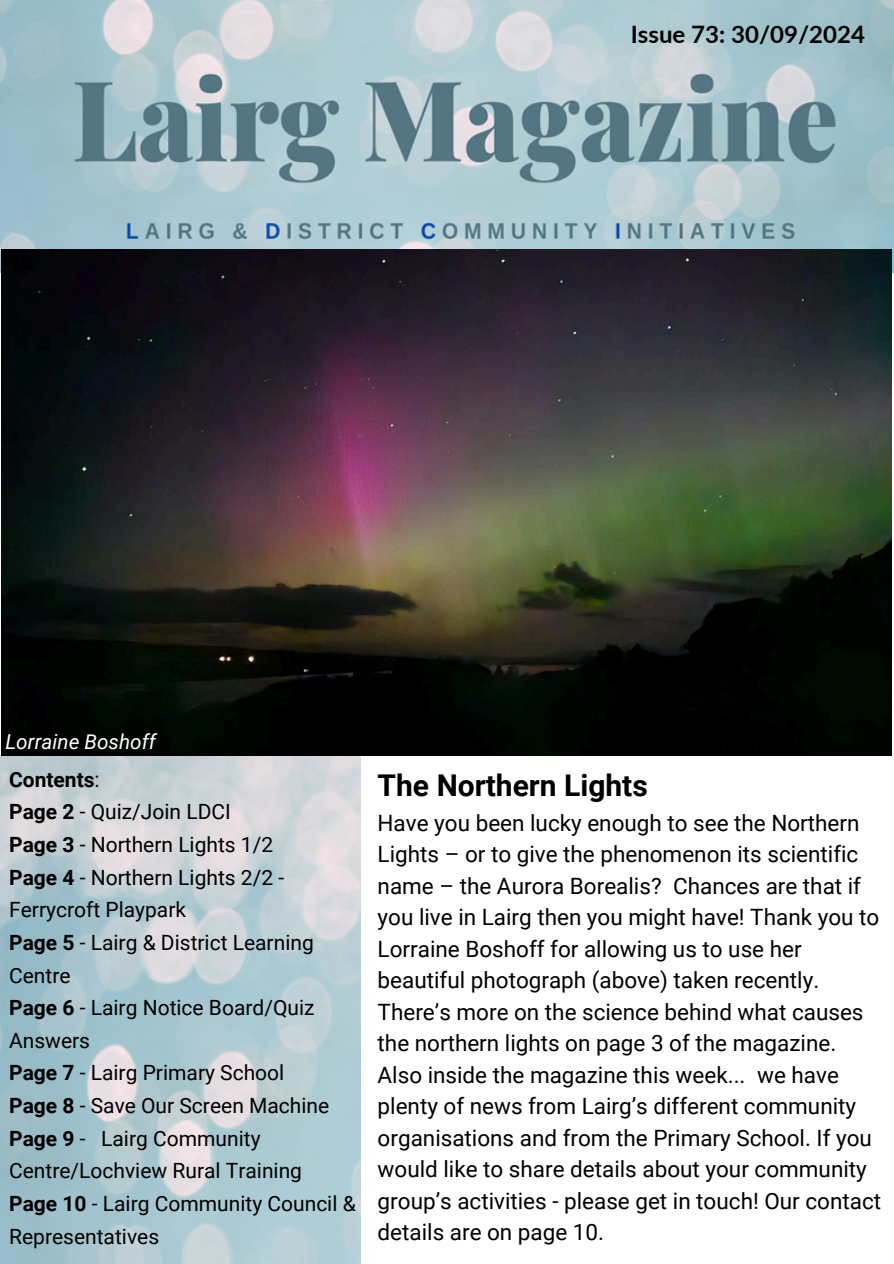
<style>
.page{position:relative;width:894px;height:1264px;background:#fff}
.page>*{position:absolute;margin:0;border:0;box-sizing:border-box;transform-origin:0 0}
.t1{font:700 30px "Roboto";color:#000}
.t2{font:700 24px "Lato";color:#000}
.t3{font:22.5px/31.5px "Roboto";color:#000}
.t4{font:21px/32.7px "Roboto";color:#000}
.t5{font:700 21px "Roboto";color:#000}
.t6{font:italic 20.7px "Roboto";color:#fff}
.s1{font-weight:400}
.s2{font-weight:700}
</style>
<div class="page">
<img style="left:0;top:0;width:893px;height:272px">
<img style="left:0;top:755px;width:360px;height:508px">
<img style="left:1px;top:250px;width:890px;height:505px">
<p class="t2" style="left:630px;top:20px;width:235px">Issue 73: 30/09/2024</p>
<p class="t6" style="left:5px;top:730px;width:152px">Lorraine Boshoff</p>
<p class="t5" style="left:9px;top:767px;width:92px">Contents<span class="s1">:</span></p>
<p class="t4" style="left:9px;top:795px;width:223px"><span class="s2">Page 2</span> - Quiz/Join LDCI</p>
<p class="t4" style="left:9px;top:828px;width:265px"><span class="s2">Page 3</span> - Northern Lights 1/2</p>
<p class="t4" style="left:9px;top:861px;width:276px"><span class="s2">Page 4</span> - Northern Lights 2/2 -<br>Ferrycroft Playpark</p>
<p class="t4" style="left:9px;top:926px;width:306px"><span class="s2">Page 5</span> - Lairg &amp; District Learning<br>Centre</p>
<p class="t4" style="left:9px;top:991px;width:307px"><span class="s2">Page 6</span> - Lairg Notice Board/Quiz<br>Answers</p>
<p class="t4" style="left:9px;top:1056px;width:276px"><span class="s2">Page 7</span> - Lairg Primary School</p>
<p class="t4" style="left:9px;top:1089px;width:321px"><span class="s2">Page 8</span> - Save Our Screen Machine</p>
<p class="t4" style="left:9px;top:1122px;width:294px"><span class="s2">Page 9</span> - Lairg Community<br>Centre/Lochview Rural Training</p>
<p class="t4" style="left:9px;top:1187px;width:348px"><span class="s2">Page 10</span> - Lairg Community Council &amp;<br>Representatives</p>
<h2 class="t1" style="left:377px;top:768px;width:272px">The Northern Lights</h2>
<h2 class="t3" style="left:377px;top:807px;width:505px">Have you been lucky enough to see the Northern Lights – or to give the phenomenon its scientific name – the Aurora Borealis? Chances are that if you live in Lairg then you might have! Thank you to Lorraine Boshoff for allowing us to use her beautiful photograph (above) taken recently.<br>There’s more on the science behind what causes the northern lights on page 3 of the magazine.<br>Also inside the magazine this week... we have plenty of news from Lairg’s different community organisations and from the Primary School. If you would like to share details about your community group’s activities - please get in touch! Our contact details are on page 10.</h2>
</div>
